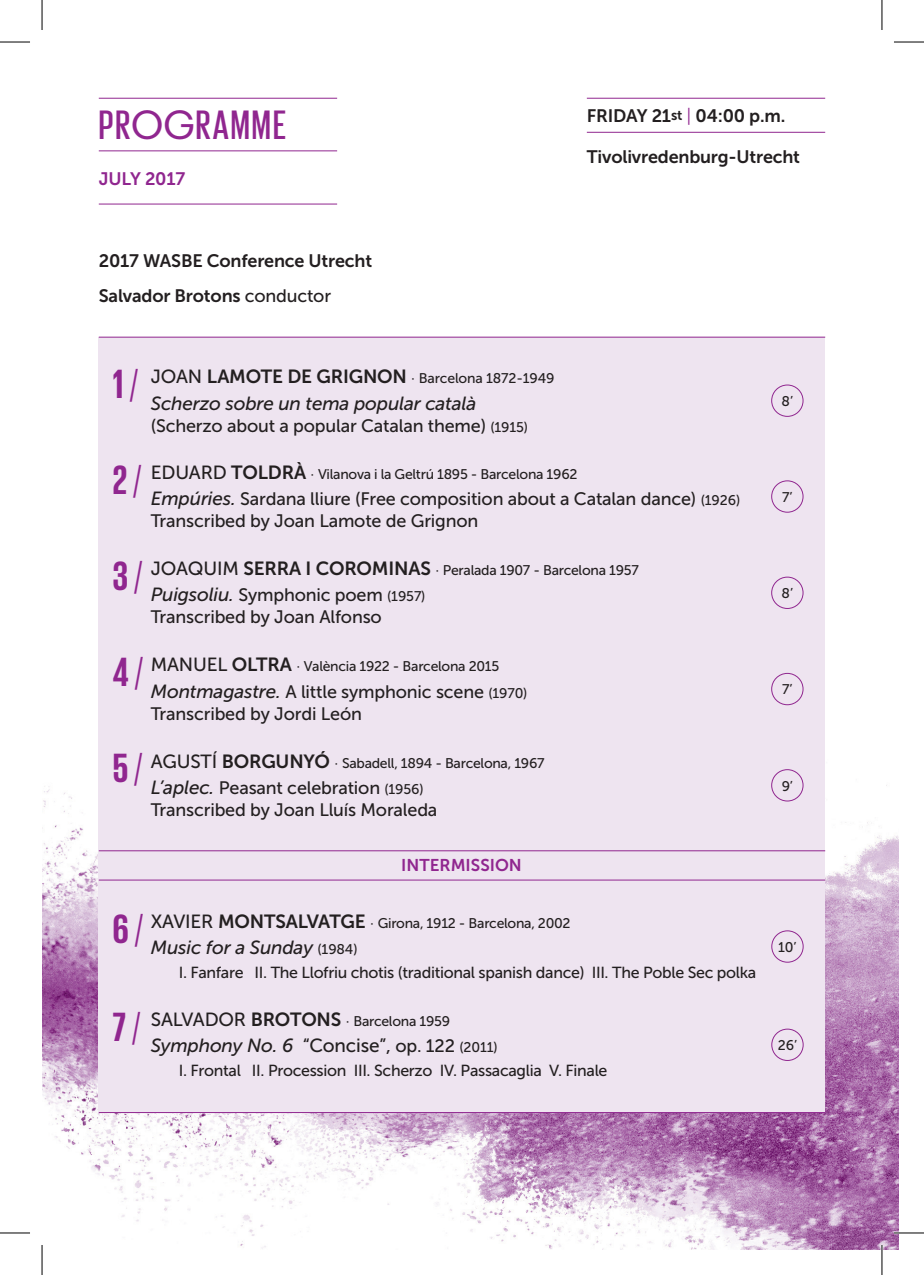
<style>
.page{position:relative;width:924px;height:1275px;background:#fff}
.page>*{position:absolute;margin:0;border:0;box-sizing:border-box;transform-origin:0 0}
.t1{font:500 42px "Giorgio Sans";letter-spacing:.05em;color:#90268f}
.t2{font:italic 19px "Museo Sans 500";letter-spacing:-.01em;color:#231f20}
.t3{font:18px "Museo Sans 500";letter-spacing:-.01em;color:#231f20}
.t4{font:18px/35px "Museo Sans 700";letter-spacing:-.01em;color:#231f20}
.t5{font:18px "Museo Sans 700";letter-spacing:-.01em;color:#90268f}
.t6{font:17px "Museo Sans 700";color:#90268f}
.t7{font:16px "Museo Sans 500";letter-spacing:-.02em;color:#231f20}
.t8{font:14px "Museo Sans 500";letter-spacing:-.02em;color:#231f20}
.s1{font-family:"Museo Sans 500"}
.s2{font-family:"Giorgio Sans";font-weight:700;font-size:41.8px;color:#90268f}
.s3{font-family:"Giorgio Sans";font-size:41.8px;color:#90268f}
.s4{font-size:19px}
.s5{font-family:"Museo Sans 700";font-size:19px}
.s6{font-size:14px}
.s7{font-family:"Museo Sans 300";color:#90268f}
.s8{font-style:italic;font-size:19px}
.s9{font-style:normal}
.s10{font-style:normal;font-size:18px}
</style>
<div class="page">
<img style="left:42px;top:476px;width:856px;height:774px">
<div style="left:99px;top:338px;width:725px;height:775px;background:#eee4f0"></div>
<hr style="left:99px;top:1112px;width:725px;height:1px;background:#90268f">
<hr style="left:99px;top:337px;width:725px;height:1px;background:#90268f">
<hr style="left:586px;top:132px;width:238px;height:1px;background:#90268f">
<hr style="left:586px;top:98px;width:238px;height:1px;background:#90268f">
<hr style="left:99px;top:98px;width:238px;height:1px;background:#90268f">
<hr style="left:99px;top:150px;width:238px;height:1px;background:#90268f">
<hr style="left:99px;top:203px;width:238px;height:1px;background:#90268f">
<div style="left:770px;top:384px;width:33px;height:33px;border:1px solid #90268f;border-radius:50%"></div>
<div style="left:770px;top:480px;width:33px;height:32px;border:1px solid #90268f;border-radius:50%"></div>
<div style="left:770px;top:577px;width:33px;height:32px;border:1px solid #90268f;border-radius:50%"></div>
<div style="left:770px;top:673px;width:33px;height:32px;border:1px solid #90268f;border-radius:50%"></div>
<div style="left:770px;top:769px;width:33px;height:32px;border:1px solid #90268f;border-radius:50%"></div>
<div style="left:771px;top:930px;width:32px;height:32px;border:1px solid #90268f;border-radius:50%"></div>
<div style="left:771px;top:1028px;width:32px;height:33px;border:1px solid #90268f;border-radius:50%"></div>
<hr style="left:99px;top:850px;width:725px;height:1px;background:#90268f">
<hr style="left:99px;top:879px;width:725px;height:1px;background:#90268f">
<hr style="left:893px;top:1231px;width:30px;height:3px;background:#fff">
<hr style="left:880px;top:1245px;width:2px;height:30px;background:#fff">
<hr style="left:0;top:42px;width:30px;height:1px;background:#000">
<hr style="left:893px;top:42px;width:30px;height:1px;background:#000">
<hr style="left:0;top:1232px;width:30px;height:1px;background:#000">
<hr style="left:893px;top:1232px;width:30px;height:1px;background:#000">
<hr style="left:42px;top:0;width:1px;height:30px;background:#000">
<hr style="left:42px;top:1245px;width:1px;height:30px;background:#000">
<hr style="left:881px;top:0;width:1px;height:30px;background:#000">
<hr style="left:881px;top:1245px;width:1px;height:30px;background:#000">
<h1 class="t1" style="left:99px;top:104px;width:189px">PROGRAMME</h1>
<p class="t5" style="left:99px;top:168px;width:88px">JULY 2017</p>
<p class="t4" style="left:99px;top:243px;width:275px">2017 WASBE Conference Utrecht<br>Salvador Brotons <span class="s1">conductor</span></p>
<p class="t8" style="left:113px;top:371px;width:443px"><span class="s2">1</span> <span class="s3">/</span> <span class="s4">JOAN</span> <span class="s5">LAMOTE DE GRIGNON</span> · Barcelona 1872-1949</p>
<h2 class="t2" style="left:151px;top:392px;width:327px">Scherzo sobre un tema popular català</h2>
<p class="t3" style="left:151px;top:415px;width:378px">(Scherzo about a popular Catalan theme) <span class="s6">(1915)</span></p>
<p class="t4" style="left:586px;top:98px;width:200px">FRIDAY 21<span class="s6">st</span> <span class="s7">|</span> 04:00 p.m.</p>
<p class="t4" style="left:586px;top:139px;width:215px">Tivolivredenburg-Utrecht</p>
<p class="t8" style="left:781px;top:393px;width:13px">8’</p>
<p class="t8" style="left:113px;top:466px;width:466px"><span class="s2">2</span> <span class="s3">/</span> <span class="s4">EDUARD</span> <span class="s5">TOLDRÀ</span> · Vilanova i la Geltrú 1895 - Barcelona 1962</p>
<p class="t3" style="left:151px;top:489px;width:546px"><span class="s8">Empúries.</span> Sardana lliure (Free composition about a Catalan dance)</p>
<p class="t8" style="left:781px;top:489px;width:12px">7’</p>
<p class="t8" style="left:700px;top:492px;width:41px">(1926)</p>
<p class="t3" style="left:151px;top:511px;width:329px">Transcribed by Joan Lamote de Grignon</p>
<p class="t8" style="left:113px;top:562px;width:527px"><span class="s2">3</span> <span class="s3">/</span> <span class="s4">JOAQUIM</span> <span class="s5">SERRA I COROMINAS</span> · Peralada 1907 - Barcelona 1957</p>
<p class="t3" style="left:151px;top:585px;width:233px"><span class="s8">Puigsoliu.</span> Symphonic poem</p>
<p class="t8" style="left:781px;top:585px;width:13px">8’</p>
<p class="t8" style="left:387px;top:589px;width:40px">(1957)</p>
<p class="t3" style="left:151px;top:607px;width:232px">Transcribed by Joan Alfonso</p>
<p class="t8" style="left:113px;top:659px;width:388px"><span class="s2">4</span> <span class="s3">/</span> <span class="s4">MANUEL</span> <span class="s5">OLTRA</span> · València 1922 - Barcelona 2015</p>
<p class="t3" style="left:151px;top:681px;width:334px"><span class="s8">Montmagastre.</span> A little symphonic scene</p>
<p class="t8" style="left:781px;top:682px;width:12px">7’</p>
<p class="t8" style="left:488px;top:685px;width:41px">(1970)</p>
<p class="t3" style="left:151px;top:703px;width:212px">Transcribed by Jordi León</p>
<p class="t8" style="left:113px;top:755px;width:433px"><span class="s2">5</span> <span class="s3">/</span> <span class="s4">AGUSTÍ</span> <span class="s5">BORGUNYÓ</span> · Sabadell, 1894 - Barcelona, 1967</p>
<p class="t3" style="left:151px;top:777px;width:231px"><span class="s8">L’aplec.</span> Peasant celebration</p>
<p class="t8" style="left:781px;top:778px;width:13px">9’</p>
<p class="t8" style="left:384px;top:781px;width:41px">(1956)</p>
<p class="t3" style="left:151px;top:799px;width:288px">Transcribed by Joan Lluís Moraleda</p>
<p class="t6" style="left:401px;top:856px;width:122px">INTERMISSION</p>
<p class="t8" style="left:113px;top:915px;width:459px"><span class="s2">6</span> <span class="s3">/</span> <span class="s4">XAVIER</span> <span class="s5">MONTSALVATGE</span> · Girona, 1912 - Barcelona, 2002</p>
<h2 class="t2" style="left:151px;top:937px;width:164px">Music for a Sunday</h2>
<p class="t8" style="left:777px;top:939px;width:20px">10’</p>
<p class="t8" style="left:317px;top:941px;width:41px">(1984)</p>
<p class="t7" style="left:179px;top:963px;width:578px">I. Fanfare II. The Llofriu chotis (traditional spanish dance) III. The Poble Sec polka</p>
<p class="t8" style="left:113px;top:1013px;width:338px"><span class="s2">7</span> <span class="s3">/</span> <span class="s4">SALVADOR</span> <span class="s5">BROTONS</span> · Barcelona 1959</p>
<h2 class="t2" style="left:151px;top:1035px;width:305px">Symphony No. 6 <span class="s9">“Concise”,</span> <span class="s10">op. 122</span></h2>
<p class="t8" style="left:777px;top:1037px;width:21px">26’</p>
<p class="t8" style="left:459px;top:1039px;width:40px">(2011)</p>
<p class="t7" style="left:179px;top:1062px;width:430px">I. Frontal II. Procession III. Scherzo IV. Passacaglia V. Finale</p>
</div>
